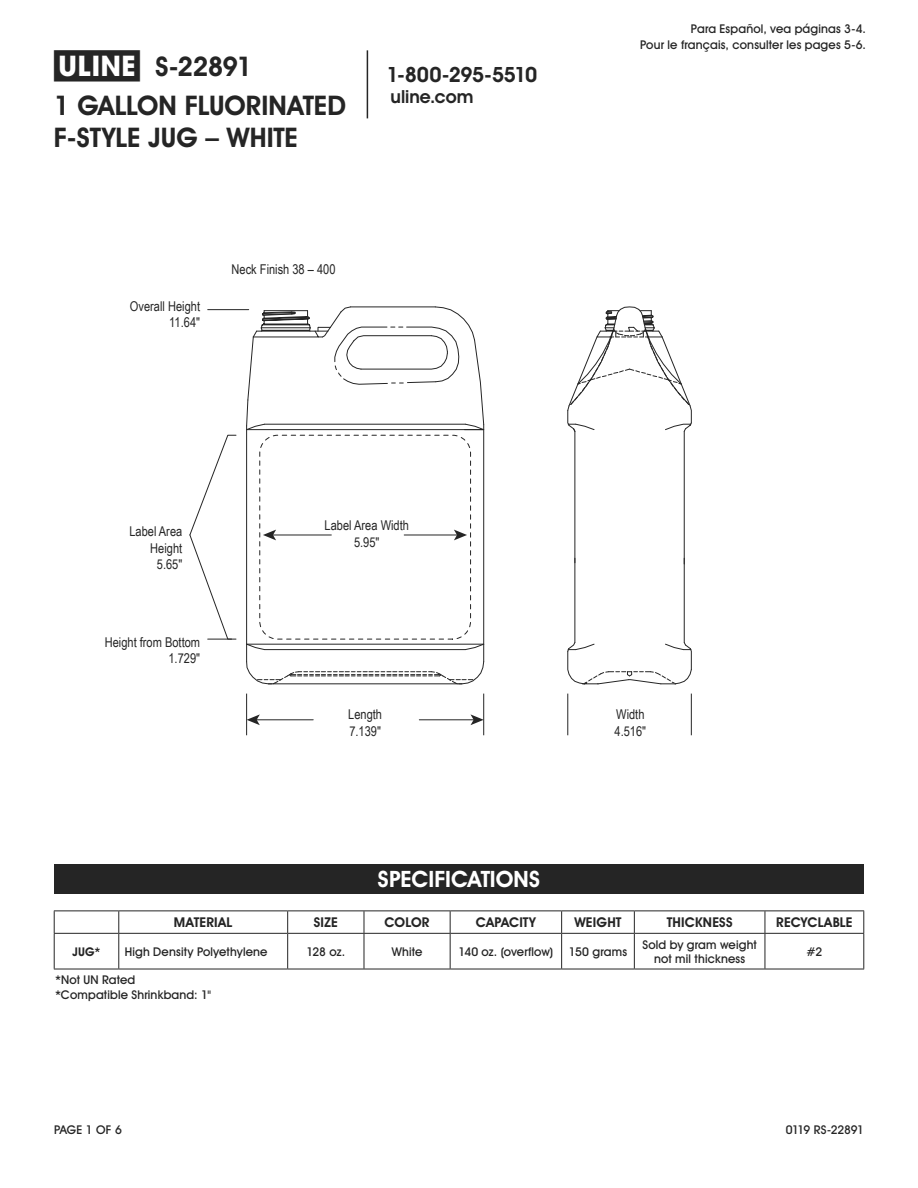
<style>
.page{position:relative;width:918px;height:1188px;background:#fff}
.page>*{position:absolute;margin:0;border:0;box-sizing:border-box;transform-origin:0 0}
.t1{font:700 27px/38.7px "Uline Two Knine";color:#252525}
.t2{font:700 22.5px "Uline Two Knine";color:#fff}
.t3{font:700 21px "Uline Two Knine";letter-spacing:-.02em;color:#252525}
.t4{font:700 18px "Uline Two Knine";color:#252525}
.t5{font:13.5px/16.2px "Arial Narrow";color:#252525;text-align:right}
.t6{font:700 13.5px "Uline Two Knine";letter-spacing:.015em;color:#252525}
.t7{font:12px/14.4px "Uline Two Knine";letter-spacing:.015em;color:#252525;text-align:center}
.t8{font:12px "Uline Two Knine";letter-spacing:-.035em;color:#252525}
.t9{font:700 12px "Uline Two Knine";color:#252525}
.s1{font-size:28.5px}
</style>
<div class="page">
<hr style="left:367px;top:50px;width:1px;height:68px;background:#252525">
<div style="left:54px;top:864px;width:810px;height:30px;background:#252525"></div>
<hr style="left:54px;top:910px;width:65px;height:1px;background:#252525">
<svg style="left:54px;top:911px;width:1px;height:22px"></svg>
<hr style="left:119px;top:910px;width:169px;height:1px;background:#252525">
<svg style="left:118px;top:911px;width:1px;height:22px"></svg>
<hr style="left:288px;top:910px;width:76px;height:1px;background:#252525">
<svg style="left:287px;top:911px;width:1px;height:22px"></svg>
<hr style="left:364px;top:910px;width:86px;height:1px;background:#252525">
<svg style="left:364px;top:911px;width:1px;height:22px"></svg>
<hr style="left:450px;top:910px;width:112px;height:1px;background:#252525">
<svg style="left:450px;top:911px;width:1px;height:22px"></svg>
<hr style="left:562px;top:910px;width:72px;height:1px;background:#252525">
<svg style="left:561px;top:911px;width:1px;height:22px"></svg>
<hr style="left:634px;top:910px;width:131px;height:1px;background:#252525">
<svg style="left:634px;top:911px;width:1px;height:22px"></svg>
<hr style="left:765px;top:910px;width:99px;height:1px;background:#252525">
<svg style="left:765px;top:911px;width:1px;height:22px"></svg>
<svg style="left:863px;top:911px;width:1px;height:22px"></svg>
<hr style="left:54px;top:934px;width:1px;height:35px;background:#252525">
<hr style="left:118px;top:934px;width:1px;height:35px;background:#252525">
<hr style="left:287px;top:934px;width:1px;height:35px;background:#252525">
<hr style="left:364px;top:934px;width:1px;height:35px;background:#252525">
<hr style="left:450px;top:934px;width:1px;height:35px;background:#252525">
<hr style="left:561px;top:934px;width:1px;height:35px;background:#252525">
<hr style="left:634px;top:934px;width:1px;height:35px;background:#252525">
<hr style="left:765px;top:934px;width:1px;height:35px;background:#252525">
<hr style="left:863px;top:934px;width:1px;height:35px;background:#252525">
<hr style="left:54px;top:969px;width:65px;height:1px;background:#252525">
<hr style="left:119px;top:969px;width:169px;height:1px;background:#252525">
<hr style="left:288px;top:969px;width:76px;height:1px;background:#252525">
<hr style="left:364px;top:969px;width:86px;height:1px;background:#252525">
<hr style="left:450px;top:969px;width:112px;height:1px;background:#252525">
<hr style="left:562px;top:969px;width:72px;height:1px;background:#252525">
<hr style="left:634px;top:969px;width:131px;height:1px;background:#252525">
<hr style="left:765px;top:969px;width:99px;height:1px;background:#252525">
<hr style="left:54px;top:933px;width:65px;height:1px;background:#252525">
<hr style="left:119px;top:933px;width:169px;height:1px;background:#252525">
<hr style="left:288px;top:933px;width:76px;height:1px;background:#252525">
<hr style="left:364px;top:933px;width:86px;height:1px;background:#252525">
<hr style="left:450px;top:933px;width:112px;height:1px;background:#252525">
<hr style="left:562px;top:933px;width:72px;height:1px;background:#252525">
<hr style="left:634px;top:933px;width:131px;height:1px;background:#252525">
<hr style="left:765px;top:933px;width:99px;height:1px;background:#252525">
<hr style="left:208px;top:309px;width:41px;height:1px;background:#252525">
<hr style="left:256px;top:719px;width:57px;height:1px;background:#252525">
<svg style="left:247px;top:714px;width:13px;height:11px"></svg>
<hr style="left:419px;top:719px;width:55px;height:1px;background:#252525">
<svg style="left:471px;top:714px;width:12px;height:11px"></svg>
<svg style="left:189px;top:435px;width:48px;height:205px"></svg>
<hr style="left:246px;top:694px;width:1px;height:41px;background:#252525">
<hr style="left:483px;top:694px;width:1px;height:41px;background:#252525">
<svg style="left:247px;top:431px;width:215px;height:230px"></svg>
<hr style="left:246px;top:426px;width:1px;height:236px;background:#252525">
<hr style="left:483px;top:425px;width:1px;height:237px;background:#252525">
<hr style="left:247px;top:644px;width:237px;height:1px;background:#252525">
<svg style="left:464px;top:643px;width:21px;height:7px"></svg>
<svg style="left:246px;top:643px;width:19px;height:8px"></svg>
<hr style="left:265px;top:649px;width:200px;height:1px;background:#252525">
<svg style="left:246px;top:661px;width:239px;height:24px"></svg>
<svg style="left:246px;top:306px;width:239px;height:125px"></svg>
<svg style="left:567px;top:306px;width:125px;height:379px"></svg>
<hr style="left:404px;top:535px;width:54px;height:1px;background:#252525">
<svg style="left:454px;top:530px;width:13px;height:10px"></svg>
<hr style="left:272px;top:535px;width:59px;height:1px;background:#252525">
<svg style="left:263px;top:530px;width:13px;height:10px"></svg>
<hr style="left:567px;top:694px;width:1px;height:41px;background:#252525">
<hr style="left:691px;top:694px;width:1px;height:41px;background:#252525">
<div style="left:259px;top:435px;width:212px;height:204px;border:1px dashed #252525;border-radius:18px"></div>
<h1 class="t1" style="left:54px;top:47px;width:294px"><span class="s1">π</span> S-22891<br>1 GALLON FLUORINATED</h1>
<h1 class="t1" style="left:54px;top:118px;width:246px">F-STYLE JUG – WHITE</h1>
<h3 class="t3" style="left:386px;top:62px;width:152px">1-800-295-5510</h3>
<h3 class="t4" style="left:391px;top:86px;width:84px">uline.com</h3>
<p class="t5" style="left:130px;top:297px;width:72px">Overall Height<br>11.64"</p>
<p class="t5" style="left:232px;top:261px;width:105px">Neck Finish 38 – 400</p>
<p class="t7" style="left:640px;top:20px;width:227px;line-height:16.8px;text-align:right">Para Español, vea páginas 3-4.<br>Pour le français, consulter les pages 5-6.</p>
<p class="t5" style="left:129px;top:523px;width:54px">Label Area<br>Height<br>5.65"</p>
<p class="t5" style="left:105px;top:634px;width:97px">Height from Bottom<br>1.729"</p>
<p class="t5" style="left:325px;top:517px;width:86px;text-align:center">Label Area Width<br>5.95"</p>
<p class="t5" style="left:348px;top:706px;width:35px;text-align:left">Length<br>7.139"</p>
<h2 class="t2" style="left:378px;top:866px;width:164px">SPECIFICATIONS</h2>
<p class="t5" style="left:615px;top:706px;width:33px;text-align:left">Width<br>4.516"</p>
<p class="t6" style="left:174px;top:914px;width:60px">MATERIAL</p>
<p class="t6" style="left:314px;top:914px;width:25px">SIZE</p>
<p class="t6" style="left:384px;top:914px;width:47px">COLOR</p>
<p class="t6" style="left:476px;top:914px;width:62px">CAPACITY</p>
<p class="t6" style="left:574px;top:914px;width:49px">WEIGHT</p>
<p class="t6" style="left:667px;top:914px;width:67px">THICKNESS</p>
<p class="t6" style="left:776px;top:914px;width:78px">RECYCLABLE</p>
<p class="t9" style="left:72px;top:944px;width:30px">JUG*</p>
<p class="t7" style="left:125px;top:944px;width:144px">High Density Polyethylene</p>
<p class="t7" style="left:307px;top:944px;width:40px">128 oz.</p>
<p class="t7" style="left:392px;top:944px;width:32px">White</p>
<p class="t7" style="left:458px;top:944px;width:96px">140 oz. (overflow)</p>
<p class="t7" style="left:569px;top:944px;width:60px">150 grams</p>
<p class="t7" style="left:643px;top:937px;width:116px">Sold by gram weight not mil thickness</p>
<p class="t7" style="left:806px;top:944px;width:18px">#2</p>
<p class="t7" style="left:55px;top:972px;width:157px;text-align:left">*Not UN Rated *Compatible Shrinkband: 1"</p>
<p class="t7" style="left:54px;top:1122px;width:69px">PAGE 1 OF 6</p>
<p class="t8" style="left:786px;top:1122px;width:80px">0119 RS-22891</p>
</div>
